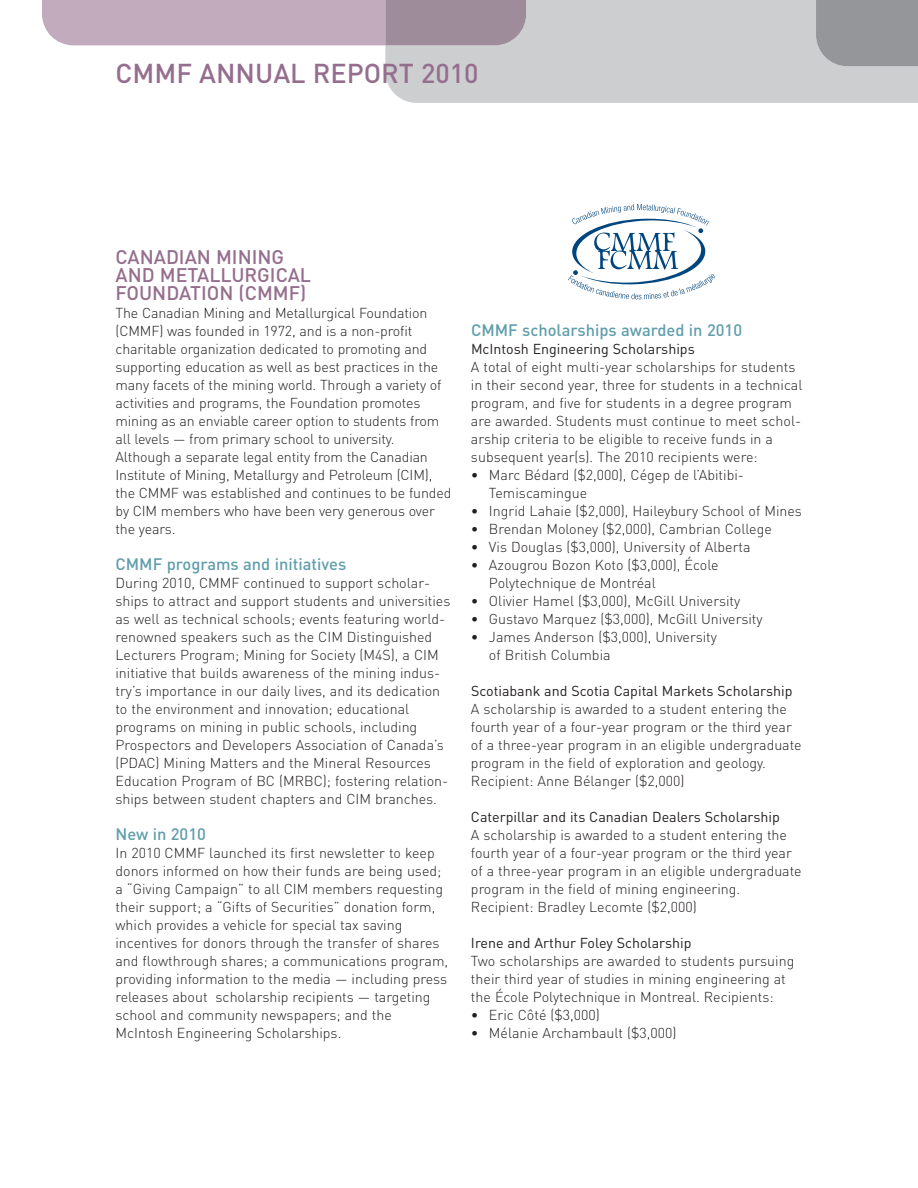
<style>
.page{position:relative;width:918px;height:1188px;background:#fff}
.page>*{position:absolute;margin:0;border:0;box-sizing:border-box;transform-origin:0 0}
.t1{font:500 27px "DIN";color:#956e8e}
.t2{font:500 19.5px/18px "DIN";color:#956e8e}
.t3{font:500 16.5px "DIN";color:#619eac}
.t4{font:300 14.25px/18px "DIN";color:#231f20}
.t5{font:14.25px "DIN";color:#231f20}
</style>
<div class="page">
<svg style="left:568px;top:204px;width:147px;height:95px"></svg>
<div style="left:385px;top:0;width:533px;height:103px;background:#cdced0"></div>
<svg style="left:42px;top:0;width:484px;height:45px;background:#b7a3b3"></svg>
<div style="left:816px;top:0;width:102px;height:66px;background:#949699"></div>
<h1 class="t1" style="left:116px;top:58px;width:365px">CMMF ANNUAL REPORT 2010</h1>
<h2 class="t2" style="left:115px;top:248px;width:197px">CANADIAN MINING<br>AND METALLURGICAL<br>FOUNDATION (CMMF)</h2>
<p class="t4" style="left:115px;top:304px;width:337px">The Canadian Mining and Metallurgical Foundation (CMMF) was founded in 1972, and is a non-profit charitable organization dedicated to promoting and supporting education as well as best practices in the many facets of the mining world. Through a variety of activities and programs, the Foundation promotes mining as an enviable career option to students from all levels — from primary school to university.<br>Although a separate legal entity from the Canadian Institute of Mining, Metallurgy and Petroleum (CIM), the CMMF was established and continues to be funded by CIM members who have been very generous over the years.</p>
<p class="t3" style="left:116px;top:554px;width:232px">CMMF programs and initiatives</p>
<p class="t4" style="left:115px;top:574px;width:336px">During 2010, CMMF continued to support scholar&shy;ships to attract and support students and universities as well as technical schools; events featuring world&shy;renowned speakers such as the CIM Distinguished Lecturers Program; Mining for Society (M4S), a CIM initiative that builds awareness of the mining indus&shy;try’s importance in our daily lives, and its dedication to the environment and innovation; educational programs on mining in public schools, including Prospectors and Developers Association of Canada’s (PDAC) Mining Matters and the Mineral Resources Education Program of BC (MRBC); fostering relation&shy;ships between student chapters and CIM branches.</p>
<p class="t3" style="left:116px;top:824px;width:92px">New in 2010</p>
<p class="t4" style="left:115px;top:844px;width:334px">In 2010 CMMF launched its first newsletter to keep donors informed on how their funds are being used; a “Giving Campaign” to all CIM members requesting their support; a “Gifts of Securities” donation form, which provides a vehicle for special tax saving incentives for donors through the transfer of shares and flowthrough shares; a communications program, providing information to the media — including press releases about scholarship recipients — targeting school and community newspapers; and the McIntosh Engineering Scholarships.</p>
<p class="t3" style="left:471px;top:321px;width:273px">CMMF scholarships awarded in 2010</p>
<p class="t5" style="left:471px;top:341px;width:225px">McIntosh Engineering Scholarships</p>
<p class="t4" style="left:471px;top:358px;width:333px">A total of eight multi-year scholarships for students in their second year, three for students in a technical program, and five for students in a degree program are awarded. Students must continue to meet schol&shy;arship criteria to be eligible to receive funds in a subsequent year(s). The 2010 recipients were:</p>
<p class="t4" style="left:489px;top:466px;width:256px;text-indent:-18px">• Marc Bédard ($2,000), Cégep de l’Abitibi-<br>Temiscamingue</p>
<p class="t4" style="left:471px;top:502px;width:332px">• Ingrid Lahaie ($2,000), Haileybury School of Mines</p>
<p class="t4" style="left:471px;top:520px;width:302px">• Brendan Moloney ($2,000), Cambrian College</p>
<p class="t4" style="left:471px;top:538px;width:281px">• Vis Douglas ($3,000), University of Alberta</p>
<p class="t4" style="left:489px;top:556px;width:231px;text-indent:-18px">• Azougrou Bozon Koto ($3,000), École<br>Polytechnique de Montréal</p>
<p class="t4" style="left:471px;top:592px;width:271px">• Olivier Hamel ($3,000), McGill University</p>
<p class="t4" style="left:471px;top:610px;width:293px">• Gustavo Marquez ($3,000), McGill University</p>
<p class="t4" style="left:489px;top:628px;width:230px;text-indent:-18px">• James Anderson ($3,000), University of British Columbia</p>
<p class="t5" style="left:471px;top:683px;width:323px">Scotiabank and Scotia Capital Markets Scholarship</p>
<p class="t4" style="left:471px;top:700px;width:332px">A scholarship is awarded to a student entering the fourth year of a four-year program or the third year of a three-year program in an eligible undergraduate program in the field of exploration and geology.<br>Recipient: Anne Bélanger ($2,000)</p>
<p class="t5" style="left:471px;top:809px;width:310px">Caterpillar and its Canadian Dealers Scholarship</p>
<p class="t4" style="left:471px;top:826px;width:332px">A scholarship is awarded to a student entering the fourth year of a four-year program or the third year of a three-year program in an eligible undergraduate program in the field of mining engineering.<br>Recipient: Bradley Lecomte ($2,000)</p>
<p class="t5" style="left:471px;top:935px;width:222px">Irene and Arthur Foley Scholarship</p>
<p class="t4" style="left:471px;top:952px;width:325px">Two scholarships are awarded to students pursuing their third year of studies in mining engineering at the École Polytechnique in Montreal. Recipients:</p>
<p class="t4" style="left:471px;top:1006px;width:130px">• Eric Côté ($3,000)</p>
<p class="t4" style="left:471px;top:1024px;width:207px">• Mélanie Archambault ($3,000)</p>
</div>
